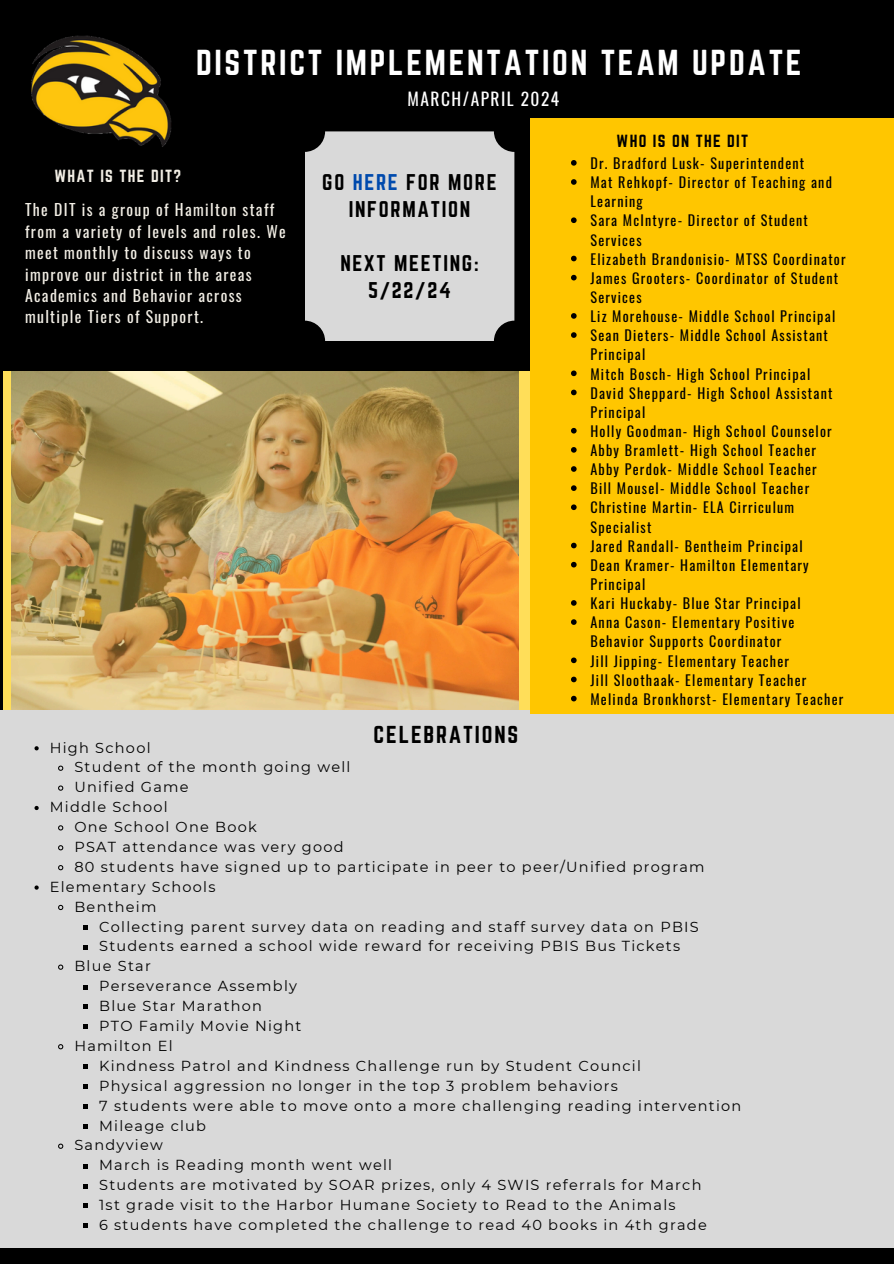
<style>
.page{position:relative;width:894px;height:1264px;background:#fff}
.page>*{position:absolute;margin:0;border:0;box-sizing:border-box;transform-origin:0 0}
.t1{font:31.5px "Norwester";letter-spacing:.085em;color:#fff}
.t2{font:21.45px "Norwester";letter-spacing:.085em;color:#000}
.t3{font:19.95px/27px "Norwester";letter-spacing:.085em;color:#000;text-align:center}
.t4{font:17.4px "Oswald";letter-spacing:.085em;color:#fff}
.t5{font:15.75px/21.3px "Oswald";letter-spacing:.085em;color:#f2eee5}
.t6{font:15.45px "Norwester";letter-spacing:.085em;color:#f2eee5}
.t7{font:15.45px "Norwester";letter-spacing:.085em;color:#000}
.t8{font:14.55px "Montserrat";letter-spacing:.085em;color:#000}
.t9{font:14.1px/19.2px "Oswald";letter-spacing:.085em;color:#000}
.s1{color:#004aad}
</style>
<div class="page">
<div style="left:0;top:0;width:893px;height:1263px;background:#000"></div>
<svg style="left:3px;top:371px;width:526px;height:340px;fill:#ffde59"></svg>
<img style="left:31px;top:35px;width:141px;height:112px">
<div style="left:304px;top:131px;width:210px;height:210px;background:#d9d9d9;border-radius:20px"></div>
<div style="left:0;top:711px;width:893px;height:536px;background:#d9d9d9"></div>
<div style="left:529px;top:119px;width:364px;height:594px;background:#ffc600"></div>
<img style="left:12px;top:371px;width:506px;height:338px">
<svg style="left:571px;top:160px;width:5px;height:6px"></svg>
<svg style="left:571px;top:179px;width:5px;height:6px"></svg>
<svg style="left:571px;top:217px;width:5px;height:6px"></svg>
<svg style="left:571px;top:256px;width:5px;height:5px"></svg>
<svg style="left:571px;top:275px;width:5px;height:5px"></svg>
<svg style="left:571px;top:313px;width:5px;height:6px"></svg>
<svg style="left:571px;top:332px;width:5px;height:6px"></svg>
<svg style="left:571px;top:370px;width:5px;height:6px"></svg>
<svg style="left:571px;top:389px;width:5px;height:6px"></svg>
<svg style="left:571px;top:428px;width:5px;height:5px"></svg>
<svg style="left:571px;top:447px;width:5px;height:5px"></svg>
<svg style="left:571px;top:466px;width:5px;height:6px"></svg>
<svg style="left:571px;top:485px;width:5px;height:6px"></svg>
<svg style="left:571px;top:504px;width:5px;height:6px"></svg>
<svg style="left:571px;top:542px;width:5px;height:6px"></svg>
<svg style="left:571px;top:562px;width:5px;height:5px"></svg>
<svg style="left:571px;top:600px;width:5px;height:5px"></svg>
<svg style="left:571px;top:619px;width:5px;height:6px"></svg>
<svg style="left:571px;top:657px;width:5px;height:6px"></svg>
<svg style="left:571px;top:676px;width:5px;height:6px"></svg>
<svg style="left:571px;top:695px;width:5px;height:6px"></svg>
<svg style="left:34px;top:746px;width:5px;height:4px"></svg>
<svg style="left:58px;top:765px;width:6px;height:6px"></svg>
<svg style="left:58px;top:785px;width:6px;height:6px"></svg>
<svg style="left:34px;top:806px;width:5px;height:4px"></svg>
<svg style="left:58px;top:825px;width:6px;height:6px"></svg>
<svg style="left:58px;top:845px;width:6px;height:6px"></svg>
<svg style="left:58px;top:865px;width:6px;height:6px"></svg>
<svg style="left:34px;top:885px;width:5px;height:4px"></svg>
<svg style="left:58px;top:904px;width:6px;height:6px"></svg>
<svg style="left:84px;top:925px;width:4px;height:4px"></svg>
<svg style="left:84px;top:945px;width:4px;height:4px"></svg>
<svg style="left:58px;top:964px;width:6px;height:6px"></svg>
<svg style="left:84px;top:985px;width:4px;height:4px"></svg>
<svg style="left:84px;top:1004px;width:4px;height:5px"></svg>
<svg style="left:84px;top:1024px;width:4px;height:4px"></svg>
<svg style="left:58px;top:1044px;width:6px;height:6px"></svg>
<svg style="left:84px;top:1064px;width:4px;height:4px"></svg>
<svg style="left:84px;top:1084px;width:4px;height:4px"></svg>
<svg style="left:84px;top:1104px;width:4px;height:4px"></svg>
<svg style="left:84px;top:1124px;width:4px;height:4px"></svg>
<svg style="left:58px;top:1143px;width:6px;height:6px"></svg>
<svg style="left:84px;top:1164px;width:4px;height:4px"></svg>
<svg style="left:84px;top:1184px;width:4px;height:4px"></svg>
<svg style="left:84px;top:1203px;width:4px;height:4px"></svg>
<svg style="left:84px;top:1223px;width:4px;height:4px"></svg>
<p class="t1" style="left:196px;top:43px;width:607px">DISTRICT IMPLEMENTATION TEAM UPDATE</p>
<h2 class="t6" style="left:54px;top:166px;width:128px">WHAT IS THE DIT?</h2>
<p class="t5" style="left:25px;top:199px;width:262px">The DIT is a group of Hamilton staff from a variety of levels and roles. We meet monthly to discuss ways to improve our district in the areas<br>Academics and Behavior across multiple Tiers of Support.</p>
<h2 class="t4" style="left:407px;top:85px;width:153px">MARCH/APRIL 2024</h2>
<h3 class="t3" style="left:322px;top:168px;width:176px">GO <span class="s1">HERE</span> FOR MORE<br>INFORMATION</h3>
<p class="t3" style="left:340px;top:249px;width:140px">NEXT MEETING:<br>5/22/24</p>
<p class="t7" style="left:616px;top:131px;width:133px">WHO IS ON THE DIT</p>
<p class="t9" style="left:590px;top:153px;width:215px">Dr. Bradford Lusk- Superintendent</p>
<p class="t9" style="left:590px;top:172px;width:243px">Mat Rehkopf- Director of Teaching and<br>Learning</p>
<p class="t9" style="left:590px;top:210px;width:219px">Sara McIntyre- Director of Student<br>Services</p>
<p class="t9" style="left:590px;top:249px;width:256px">Elizabeth Brandonisio- MTSS Coordinator</p>
<p class="t9" style="left:590px;top:268px;width:249px">James Grooters- Coordinator of Student<br>Services</p>
<p class="t9" style="left:590px;top:306px;width:246px">Liz Morehouse- Middle School Principal</p>
<p class="t9" style="left:590px;top:325px;width:239px">Sean Dieters- Middle School Assistant<br>Principal</p>
<p class="t9" style="left:590px;top:363px;width:221px">Mitch Bosch- High School Principal</p>
<p class="t9" style="left:590px;top:382px;width:243px">David Sheppard- High School Assistant<br>Principal</p>
<p class="t9" style="left:590px;top:421px;width:243px">Holly Goodman- High School Counselor</p>
<p class="t9" style="left:590px;top:440px;width:227px">Abby Bramlett- High School Teacher</p>
<p class="t9" style="left:590px;top:459px;width:228px">Abby Perdok- Middle School Teacher</p>
<p class="t9" style="left:590px;top:478px;width:220px">Bill Mousel- Middle School Teacher</p>
<p class="t9" style="left:590px;top:497px;width:205px">Christine Martin- ELA Cirriculum<br>Specialist</p>
<p class="t9" style="left:590px;top:535px;width:214px">Jared Randall- Bentheim Principal</p>
<p class="t9" style="left:590px;top:555px;width:220px">Dean Kramer- Hamilton Elementary<br>Principal</p>
<p class="t9" style="left:590px;top:593px;width:212px">Kari Huckaby- Blue Star Principal</p>
<p class="t9" style="left:590px;top:612px;width:205px">Anna Cason- Elementary Positive<br>Behavior Supports Coordinator</p>
<p class="t9" style="left:590px;top:650px;width:200px">Jill Jipping- Elementary Teacher</p>
<p class="t9" style="left:590px;top:669px;width:217px">Jill Sloothaak- Elementary Teacher</p>
<h4 class="t9" style="left:590px;top:688px;width:254px">Melinda Bronkhorst- Elementary Teacher</h4>
<p class="t2" style="left:373px;top:721px;width:146px">CELEBRATIONS</p>
<p class="t8" style="left:50px;top:738px;width:102px">High School</p>
<p class="t8" style="left:74px;top:758px;width:277px">Student of the month going well</p>
<p class="t8" style="left:74px;top:778px;width:116px">Unified Game</p>
<p class="t8" style="left:50px;top:798px;width:119px">Middle School</p>
<p class="t8" style="left:74px;top:818px;width:184px">One School One Book</p>
<p class="t8" style="left:74px;top:837px;width:270px">PSAT attendance was very good</p>
<p class="t8" style="left:74px;top:857px;width:631px">80 students have signed up to participate in peer to peer/Unified program</p>
<p class="t8" style="left:50px;top:877px;width:167px">Elementary Schools</p>
<p class="t8" style="left:74px;top:897px;width:84px">Bentheim</p>
<p class="t8" style="left:99px;top:917px;width:601px">Collecting parent survey data on reading and staff survey data on PBIS</p>
<p class="t8" style="left:99px;top:937px;width:582px">Students earned a school wide reward for receiving PBIS Bus Tickets</p>
<p class="t8" style="left:74px;top:957px;width:78px">Blue Star</p>
<p class="t8" style="left:99px;top:977px;width:199px">Perseverance Assembly</p>
<p class="t8" style="left:99px;top:997px;width:164px">Blue Star Marathon</p>
<p class="t8" style="left:99px;top:1016px;width:204px">PTO Family Movie Night</p>
<p class="t8" style="left:74px;top:1036px;width:100px">Hamilton El</p>
<p class="t8" style="left:99px;top:1056px;width:543px">Kindness Patrol and Kindness Challenge run by Student Council</p>
<p class="t8" style="left:99px;top:1076px;width:520px">Physical aggression no longer in the top 3 problem behaviors</p>
<p class="t8" style="left:99px;top:1096px;width:643px">7 students were able to move onto a more challenging reading intervention</p>
<p class="t8" style="left:99px;top:1116px;width:108px">Mileage club</p>
<p class="t8" style="left:74px;top:1136px;width:90px">Sandyview</p>
<p class="t8" style="left:99px;top:1156px;width:294px">March is Reading month went well</p>
<p class="t8" style="left:99px;top:1176px;width:603px">Students are motivated by SOAR prizes, only 4 SWIS referrals for March</p>
<p class="t8" style="left:99px;top:1195px;width:577px">1st grade visit to the Harbor Humane Society to Read to the Animals</p>
<p class="t8" style="left:99px;top:1215px;width:609px">6 students have completed the challenge to read 40 books in 4th grade</p>
</div>
